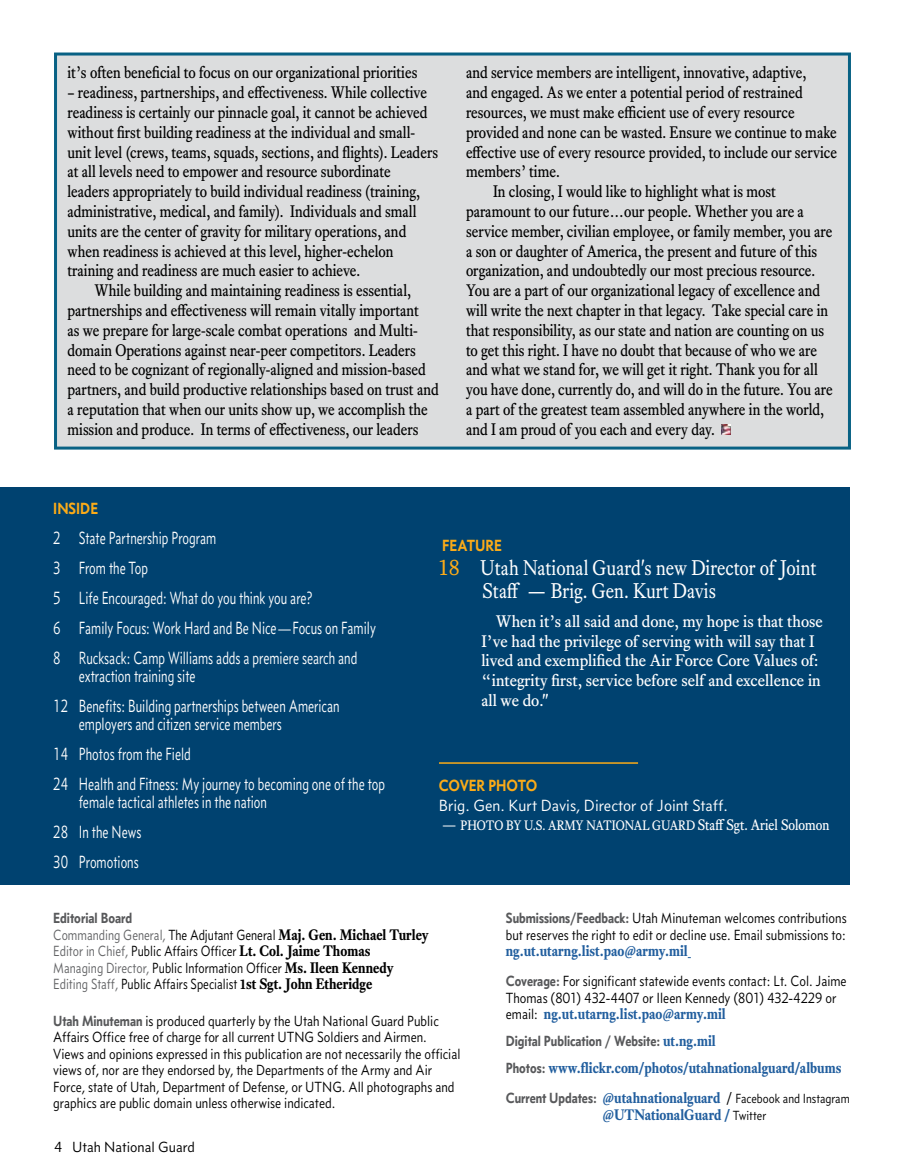
<style>
.page{position:relative;width:905px;height:1175px;background:#fff}
.page>*{position:absolute;margin:0;border:0;box-sizing:border-box;transform-origin:0 0}
.t1{font:21px/23.2px "Equity Text B";color:#fff;scale:.9 1}
.t2{font:18px/30px "Concourse T3 Tab";color:#fff;scale:.75 1}
.t3{font:16.5px "Equity Text A";color:#000;scale:.9 1}
.t4{font:16.5px/19.8px "Equity Text A";color:#fff}
.t5{font:16.5px "Concourse T3 Tab";color:#fff}
.t6{font:700 16.5px "Concourse T3 Tab";color:#fbab18;scale:.91 1}
.t7{font:15px/16.5px "Concourse T3";color:#000;scale:.9 1}
.t8{font:15px/16.5px "Concourse T3 Tab";color:#000;scale:.85 1}
.t9{font:700 15px "Equity Text A";color:#215e9e;scale:.9 1}
.t10{font:700 15px "Equity Text A";color:#000;scale:.9 1}
.t11{font:700 15px "Concourse T3 Tab";color:#58595b;scale:.9 1}
.t12{font:15px "Concourse T3 Tab";color:#000}
.t13{font:700 15px "Concourse T3 Tab";color:#58595b;scale:.91 1}
.t14{font:13.5px "Concourse T3";color:#000;scale:.9 1}
.t15{font:13.5px "Equity Text A";color:#fff;scale:.9 1}
.s1{font-family:"Equity Text B";font-size:16.5px}
.s2{font-size:24px;color:#fbab18}
.s3{font-weight:700}
.s4{font-size:15px}
.s5{font-family:"Concourse T3 Tab";font-weight:400;color:#636466}
.s6{font-family:"Concourse T3 Tab";font-weight:400}
.s7{color:#636466}
.s8{font-family:"Equity Text A";font-weight:700}
.s9{font-family:"Concourse T3 Tab";font-weight:700;color:#58595b}
.s10{font-family:"Concourse T3";font-weight:400;color:#000}
.s11{font-family:"Equity Text A";color:#215e9e}
.s12{font-family:"Concourse T3 Tab";color:#58595b}
.s13{font-family:"Concourse T3 Tab";font-weight:700;font-size:15px;color:#58595b}
.s14{font-family:"Equity Text A";font-weight:700;font-size:15px;color:#215e9e}
.s15{font-family:"Equity Text A";font-size:15px}
.s16{font-family:"Concourse T3";font-weight:400;font-size:13.5px;color:#000}
</style>
<div class="page">
<div style="left:56px;top:54px;width:793px;height:394px;background:#dcddde"></div>
<div style="left:54px;top:52px;width:796px;height:397px;border:3px solid #086184"></div>
<div style="left:0;top:487px;width:849px;height:397px;background:#004270"></div>
<hr style="left:439px;top:762px;width:199px;height:1px;background:#fbab18">
<svg style="left:721px;top:424px;width:9px;height:11px"></svg>
<p class="t3" style="left:68px;top:63px;width:390px">it’s often beneficial to focus on our organizational priorities</p>
<p class="t3" style="left:68px;top:83px;width:401px">– readiness, partnerships, and effectiveness. While collective</p>
<p class="t3" style="left:68px;top:102px;width:401px">readiness is certainly our pinnacle goal, it cannot be achieved</p>
<p class="t3" style="left:68px;top:122px;width:388px">without first building readiness at the individual and small-</p>
<p class="t3" style="left:68px;top:142px;width:413px">unit level (crews, teams, squads, sections, and flights). Leaders</p>
<p class="t3" style="left:68px;top:162px;width:360px">at all levels need to empower and resource subordinate</p>
<p class="t3" style="left:68px;top:182px;width:393px">leaders appropriately to build individual readiness (training,</p>
<p class="t3" style="left:68px;top:201px;width:389px">administrative, medical, and family). Individuals and small</p>
<p class="t3" style="left:68px;top:221px;width:378px">units are the center of gravity for military operations, and</p>
<p class="t3" style="left:68px;top:241px;width:364px">when readiness is achieved at this level, higher-echelon</p>
<p class="t3" style="left:68px;top:261px;width:327px">training and readiness are much easier to achieve.</p>
<p class="t3" style="left:94px;top:281px;width:353px">While building and maintaining readiness is essential,</p>
<p class="t3" style="left:68px;top:300px;width:392px">partnerships and effectiveness will remain vitally important</p>
<p class="t3" style="left:68px;top:320px;width:390px">as we prepare for large-scale combat operations and Multi-</p>
<p class="t3" style="left:68px;top:340px;width:389px">domain Operations against near-peer competitors. Leaders</p>
<p class="t3" style="left:68px;top:360px;width:399px">need to be cognizant of regionally-aligned and mission-based</p>
<p class="t3" style="left:68px;top:380px;width:414px">partners, and build productive relationships based on trust and</p>
<p class="t3" style="left:68px;top:399px;width:402px">a reputation that when our units show up, we accomplish the</p>
<p class="t3" style="left:68px;top:419px;width:391px">mission and produce. In terms of effectiveness, our leaders</p>
<p class="t3" style="left:466px;top:63px;width:379px">and service members are intelligent, innovative, adaptive,</p>
<p class="t3" style="left:466px;top:83px;width:376px">and engaged. As we enter a potential period of restrained</p>
<p class="t3" style="left:466px;top:102px;width:367px">resources, we must make efficient use of every resource</p>
<p class="t3" style="left:466px;top:122px;width:413px">provided and none can be wasted. Ensure we continue to make</p>
<p class="t3" style="left:466px;top:142px;width:414px">effective use of every resource provided, to include our service</p>
<p class="t3" style="left:466px;top:162px;width:106px">members’ time.</p>
<p class="t3" style="left:493px;top:182px;width:316px">In closing, I would like to highlight what is most</p>
<p class="t3" style="left:466px;top:201px;width:377px">paramount to our future…our people. Whether you are a</p>
<p class="t3" style="left:466px;top:221px;width:408px">service member, civilian employee, or family member, you are</p>
<p class="t3" style="left:466px;top:241px;width:392px">a son or daughter of America, the present and future of this</p>
<p class="t3" style="left:466px;top:261px;width:390px">organization, and undoubtedly our most precious resource.</p>
<p class="t3" style="left:466px;top:281px;width:395px">You are a part of our organizational legacy of excellence and</p>
<p class="t3" style="left:466px;top:300px;width:404px">will write the next chapter in that legacy. Take special care in</p>
<p class="t3" style="left:466px;top:320px;width:399px">that responsibility, as our state and nation are counting on us</p>
<p class="t3" style="left:466px;top:340px;width:391px">to get this right. I have no doubt that because of who we are</p>
<p class="t3" style="left:466px;top:360px;width:392px">and what we stand for, we will get it right. Thank you for all</p>
<p class="t3" style="left:466px;top:380px;width:409px">you have done, currently do, and will do in the future. You are</p>
<p class="t3" style="left:466px;top:399px;width:399px">a part of the greatest team assembled anywhere in the world,</p>
<p class="t3" style="left:466px;top:419px;width:278px">and I am proud of you each and every day.</p>
<p class="t6" style="left:53px;top:498px;width:51px">INSIDE</p>
<p class="t2" style="left:53px;top:522px;width:431px">2 State Partnership Program<br>3 From the Top<br>5 Life Encouraged: What do you think you are?<br>6 Family Focus: Work Hard and Be Nice<span class="s1">—</span>Focus on Family 8 Rucksack: Camp Williams adds a premiere search and</p>
<p class="t2" style="left:53px;top:660px;width:383px;text-indent:26px">extraction training site<br>12 Benefits: Building partnerships between American</p>
<p class="t2" style="left:53px;top:708px;width:444px;text-indent:26px">employers and citizen service members<br>14 Photos from the Field<br>24 Health and Fitness: My journey to becoming one of the top</p>
<p class="t2" style="left:53px;top:786px;width:286px;text-indent:26px">female tactical athletes in the nation<br>28 In the News<br>30 Promotions</p>
<p class="t6" style="left:442px;top:536px;width:67px">FEATURE</p>
<p class="t1" style="left:482px;top:556px;width:372px;text-indent:-44px"><span class="s2">18</span> Utah National Guard's new Director of Joint<br>Staff <span class="s3">—</span> Brig. Gen. Kurt Davis</p>
<p class="t4" style="left:481px;top:611px;width:343px;text-indent:15px">When it’s all said and done, my hope is that those I’ve had the privilege of serving with will say that I lived and exemplified the Air Force Core Values of: “integrity first, service before self and excellence in all we do."</p>
<p class="t6" style="left:439px;top:775px;width:110px">COVER PHOTO</p>
<p class="t5" style="left:439px;top:795px;width:290px">Brig. Gen. Kurt Davis, Director of Joint Staff.</p>
<p class="t15" style="left:441px;top:817px;width:432px"><span class="s1">—</span> PHOTO BY U.S. ARMY NATIONAL GUARD <span class="s4">Staff Sgt. Ariel Solomon</span></p>
<p class="t13" style="left:53px;top:909px;width:88px">Editorial Board</p>
<p class="t10" style="left:53px;top:925px;width:418px"><span class="s5">Commanding General,</span> <span class="s6">The Adjutant General</span> Maj. Gen. Michael Turley</p>
<p class="t8" style="left:53px;top:943px;width:402px"><span class="s7">Editor in Chief,</span> Public Affairs Officer <span class="s8">Lt. Col. Jaime Thomas<br></span><span class="s7">Managing Director,</span> Public Information Officer <span class="s8">Ms. Ileen Kennedy<br></span><span class="s7">Editing Staff,</span> Public Affairs Specialist <span class="s8">1st Sgt. John Etheridge</span></p>
<p class="t7" style="left:53px;top:1012px;width:454px"><span class="s9">Utah Minuteman</span> is produced quarterly by the Utah National Guard Public Affairs Office free of charge for all current UTNG Soldiers and Airmen.<br>Views and opinions expressed in this publication are not necessarily the official views of, nor are they endorsed by, the Departments of the Army and Air Force, state of Utah, Department of Defense, or UTNG. All photographs and graphics are public domain unless otherwise indicated.</p>
<p class="t12" style="left:54px;top:1137px;width:142px">4 Utah National Guard</p>
<p class="t7" style="left:506px;top:909px;width:380px"><span class="s9">Submissions/Feedback:</span> Utah Minuteman welcomes contributions but reserves the right to edit or decline use. Email submissions to:</p>
<p class="t9" style="left:506px;top:941px;width:204px">ng.ut.utarng.list.pao@army.mil</p>
<p class="t7" style="left:506px;top:972px;width:380px"><span class="s9">Coverage:</span> For significant statewide events contact: Lt. Col. Jaime<br>Thomas (801) 432-4407 or Ileen Kennedy (801) 432-4229 or</p>
<p class="t9" style="left:506px;top:1004px;width:246px"><span class="s10">email:</span> ng.ut.utarng.list.pao@army.mil</p>
<p class="t11" style="left:506px;top:1032px;width:235px">Digital Publication / Website: <span class="s11">ut.ng.mil</span></p>
<p class="t9" style="left:506px;top:1058px;width:374px"><span class="s12">Photos:</span> www.flickr.com/photos/utahnationalguard/albums</p>
<p class="t14" style="left:506px;top:1090px;width:384px"><span class="s13">Current Updates:</span> <span class="s14">@utahnationalguard</span> <span class="s15">/</span> Facebook and Instagram</p>
<p class="t9" style="left:602px;top:1105px;width:184px">@UTNationalGuard / <span class="s16">Twitter</span></p>
</div>
